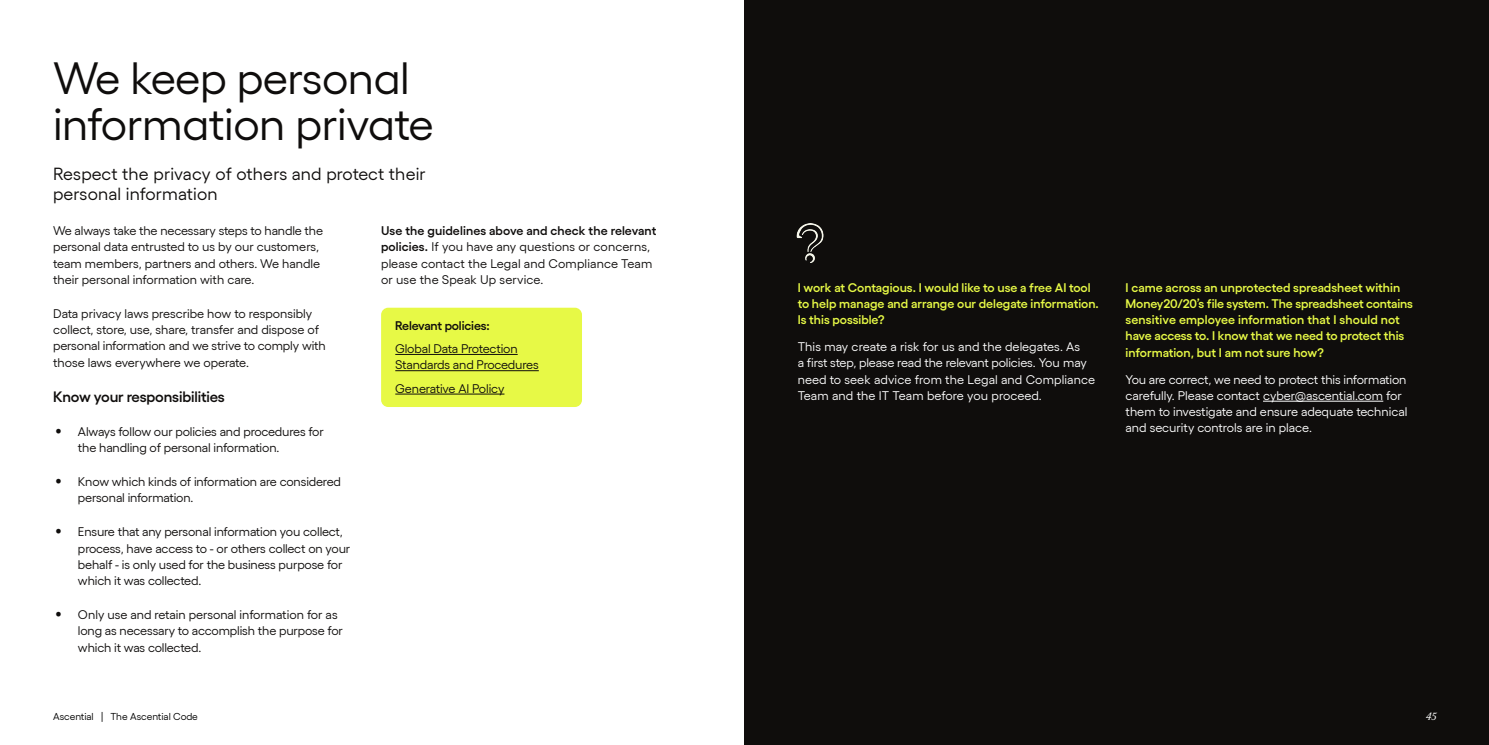
<style>
.page{position:relative;width:1489px;height:745px;background:#fff}
.page>*{position:absolute;margin:0;border:0;box-sizing:border-box;transform-origin:0 0}
.t1{font:45px/45px "Yellix";letter-spacing:-.01em;color:#0f0d0c}
.t2{font:17.5px/20px "Yellix";letter-spacing:.01em;color:#0f0d0c}
.t3{font:600 15px "Yellix";letter-spacing:-.01em;color:#0f0d0c}
.t4{font:12.5px/16.2px "Yellix";letter-spacing:-.01em;color:#0f0d0c}
.t5{font:12.5px/16.2px "Yellix";letter-spacing:-.005em;color:#fff}
.t6{font:600 12.5px/16.2px "Yellix";letter-spacing:-.005em;color:#e7f946}
.t7{font:12.5px/16.2px "Yellix";letter-spacing:.01em;color:#0f0d0c}
.t8{font:600 12.5px "Yellix";letter-spacing:-.015em;color:#0f0d0c}
.t9{font:10px "Yellix";color:#000}
.t10{font:italic 10px "Rando Ascential";color:#fff}
.s1{font-size:20px}
.s2{font-weight:600}
</style>
<div class="page">
<div style="left:744px;top:0;width:744px;height:744px;background:#0f0d0c"></div>
<div style="left:381px;top:307px;width:201px;height:100px;background:#e7f946;border-radius:7px"></div>
<hr style="left:395px;top:354px;width:122px;height:1px;background:#0f0d0c">
<hr style="left:395px;top:370px;width:144px;height:1px;background:#0f0d0c">
<hr style="left:395px;top:393px;width:109px;height:1px;background:#0f0d0c">
<hr style="left:1262px;top:400px;width:121px;height:1px;background:#fff">
<img style="left:796px;top:223px;width:28px;height:39px">
<h1 class="t1" style="left:53px;top:52px;width:382px">We keep personal information private</h1>
<h2 class="t2" style="left:53px;top:162px;width:374px">Respect the privacy of others and protect their personal information</h2>
<p class="t4" style="left:53px;top:221px;width:271px">We always take the necessary steps to handle the personal data entrusted to us by our customers, team members, partners and others. We handle their personal information with care.</p>
<p class="t4" style="left:53px;top:304px;width:274px">Data privacy laws prescribe how to responsibly collect, store, use, share, transfer and dispose of personal information and we strive to comply with those laws everywhere we operate.</p>
<p class="t3" style="left:53px;top:384px;width:173px">Know your responsibilities</p>
<p class="t4" style="left:78px;top:422px;width:247px;text-indent:-22px"><span class="s1">•</span> Always follow our policies and procedures for the handling of personal information.</p>
<p class="t4" style="left:78px;top:472px;width:264px;text-indent:-22px"><span class="s1">•</span> Know which kinds of information are considered personal information.</p>
<p class="t4" style="left:78px;top:522px;width:274px;text-indent:-22px"><span class="s1">•</span> Ensure that any personal information you collect, process, have access to - or others collect on your behalf - is only used for the business purpose for which it was collected.</p>
<p class="t4" style="left:78px;top:605px;width:266px;text-indent:-22px"><span class="s1">•</span> Only use and retain personal information for as long as necessary to accomplish the purpose for which it was collected.</p>
<p class="t7" style="left:381px;top:221px;width:277px"><span class="s2">Use the guidelines above and check the relevant policies.</span> If you have any questions or concerns, please contact the Legal and Compliance Team or use the Speak Up service.</p>
<p class="t8" style="left:395px;top:315px;width:96px">Relevant policies:</p>
<p class="t4" style="left:395px;top:339px;width:145px">Global Data Protection<br>Standards and Procedures</p>
<p class="t4" style="left:395px;top:379px;width:111px">Generative AI Policy</p>
<p class="t9" style="left:53px;top:708px;width:146px">Ascential | The Ascential Code</p>
<p class="t6" style="left:797px;top:277px;width:303px">I work at Contagious. I would like to use a free AI tool to help manage and arrange our delegate information.<br>Is this possible?</p>
<p class="t5" style="left:797px;top:337px;width:299px">This may create a risk for us and the delegates. As<br>a first step, please read the relevant policies. You may need to seek advice from the Legal and Compliance Team and the IT Team before you proceed.</p>
<p class="t6" style="left:1125px;top:277px;width:289px">I came across an unprotected spreadsheet within Money20/20’s file system. The spreadsheet contains sensitive employee information that I should not have access to. I know that we need to protect this information, but I am not sure how?</p>
<p class="t5" style="left:1125px;top:369px;width:283px">You are correct, we need to protect this information carefully. Please contact cyber@ascential.com for them to investigate and ensure adequate technical and security controls are in place.</p>
<p class="t10" style="left:1425px;top:708px;width:12px">45</p>
</div>
